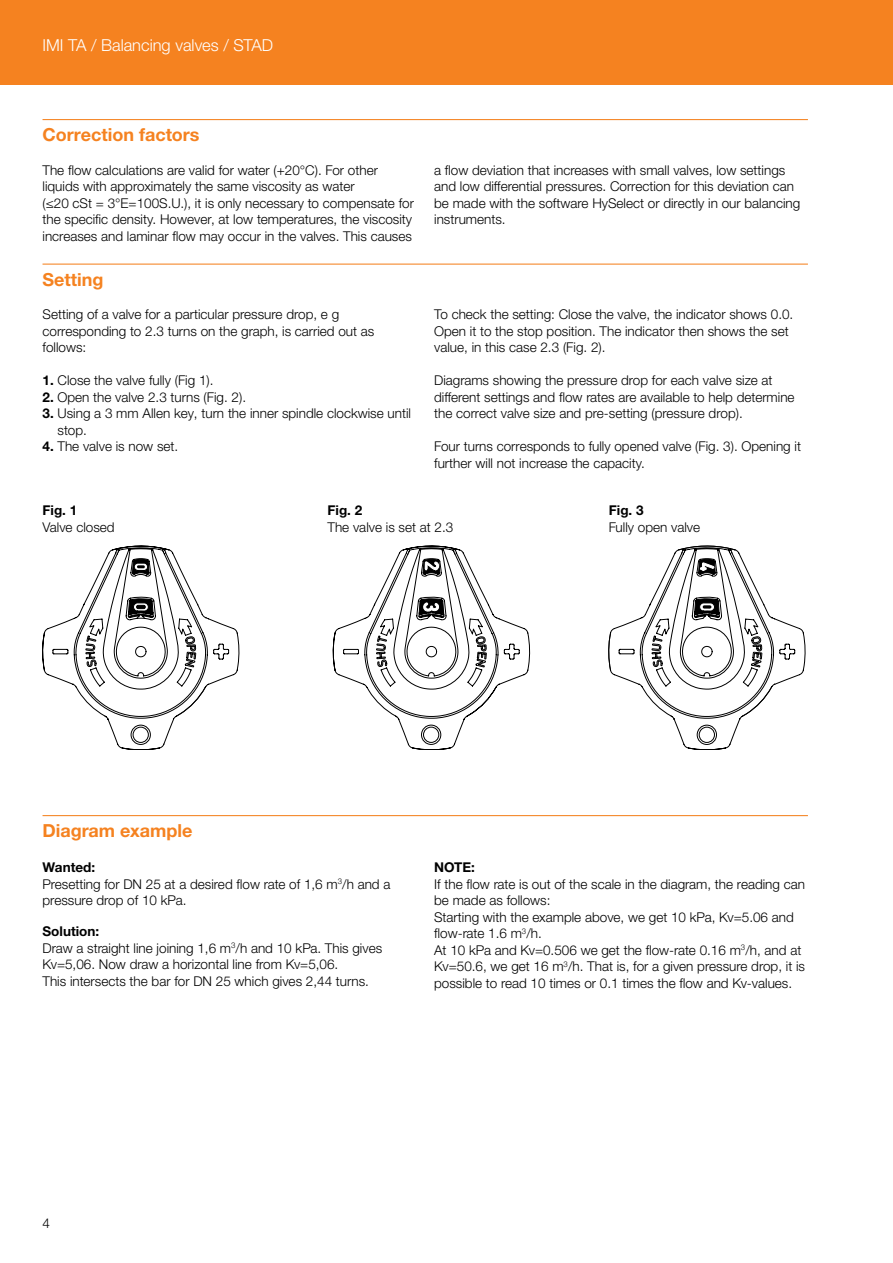
<style>
.page{position:relative;width:893px;height:1263px;background:#fff}
.page>*{position:absolute;margin:0;border:0;box-sizing:border-box;transform-origin:0 0}
.t1{font:700 18px "Helvetica Neue LTW1 G";color:#f58220}
.t2{font:300 16.5px "Helvetica Neue LTW1 G";color:#fff}
.t3{font:300 13.5px/16.5px "Helvetica Neue LTW1 G";color:#000}
.t4{font:700 13.5px "Helvetica Neue LTW1 G";color:#000}
.s1{font-weight:700}
</style>
<div class="page">
<div style="left:0;top:0;width:893px;height:85px;background:#f58220"></div>
<hr style="left:43px;top:119px;width:765px;height:1px;background:#f58220">
<hr style="left:43px;top:264px;width:765px;height:1px;background:#f58220">
<hr style="left:43px;top:815px;width:765px;height:1px;background:#f58220">
<svg style="left:43px;top:546px;width:196px;height:204px"></svg>
<svg style="left:333px;top:546px;width:86px;height:204px"></svg>
<svg style="left:419px;top:546px;width:386px;height:204px"></svg>
<svg style="left:608px;top:546px;width:167px;height:171px"></svg>
<svg style="left:421px;top:725px;width:20px;height:19px"></svg>
<div style="left:421px;top:725px;width:20px;height:19px;border:1px solid #000;border-radius:50%"></div>
<div style="left:423px;top:727px;width:16px;height:15px;background:#fff;border-radius:50%"></div>
<div style="left:423px;top:727px;width:16px;height:15px;border:1px solid #000;border-radius:50%"></div>
<svg style="left:697px;top:725px;width:19px;height:19px"></svg>
<div style="left:697px;top:725px;width:20px;height:19px;border:1px solid #000;border-radius:50%"></div>
<div style="left:699px;top:727px;width:15px;height:15px;background:#fff;border-radius:50%"></div>
<div style="left:699px;top:727px;width:15px;height:15px;border:1px solid #000;border-radius:50%"></div>
<svg style="left:131px;top:725px;width:19px;height:19px"></svg>
<div style="left:131px;top:725px;width:19px;height:19px;border:1px solid #000;border-radius:50%"></div>
<div style="left:133px;top:727px;width:15px;height:15px;background:#fff;border-radius:50%"></div>
<div style="left:133px;top:727px;width:15px;height:15px;border:1px solid #000;border-radius:50%"></div>
<p class="t2" style="left:43px;top:35px;width:232px">IMI TA / Balancing valves / STAD</p>
<h1 class="t1" style="left:43px;top:124px;width:159px">Correction factors</h1>
<p class="t3" style="left:43px;top:162px;width:373px">The flow calculations are valid for water (+20°C). For other liquids with approximately the same viscosity as water<br>(≤20 cSt = 3°E=100S.U.), it is only necessary to compensate for the specific density. However, at low temperatures, the viscosity increases and laminar flow may occur in the valves. This causes</p>
<p class="t3" style="left:434px;top:162px;width:368px">a flow deviation that increases with small valves, low settings and low differential pressures. Correction for this deviation can be made with the software HySelect or directly in our balancing instruments.</p>
<h1 class="t1" style="left:43px;top:268px;width:63px">Setting</h1>
<p class="t3" style="left:43px;top:306px;width:333px">Setting of a valve for a particular pressure drop, e g corresponding to 2.3 turns on the graph, is carried out as follows:</p>
<p class="t3" style="left:43px;top:372px;width:173px"><span class="s1">1.</span> Close the valve fully (Fig 1).</p>
<p class="t3" style="left:43px;top:389px;width:205px"><span class="s1">2.</span> Open the valve 2.3 turns (Fig. 2).</p>
<p class="t3" style="left:58px;top:405px;width:355px;text-indent:-15px"><span class="s1">3.</span> Using a 3 mm Allen key, turn the inner spindle clockwise until stop.</p>
<p class="t3" style="left:43px;top:438px;width:137px"><span class="s1">4.</span> The valve is now set.</p>
<p class="t3" style="left:434px;top:306px;width:361px">To check the setting: Close the valve, the indicator shows 0.0.<br>Open it to the stop position. The indicator then shows the set value, in this case 2.3 (Fig. 2).</p>
<p class="t3" style="left:434px;top:372px;width:362px">Diagrams showing the pressure drop for each valve size at different settings and flow rates are available to help determine the correct valve size and pre-setting (pressure drop).</p>
<p class="t3" style="left:434px;top:438px;width:368px">Four turns corresponds to fully opened valve (Fig. 3). Opening it further will not increase the capacity.</p>
<p class="t4" style="left:43px;top:502px;width:36px">Fig. 1</p>
<p class="t4" style="left:328px;top:502px;width:36px">Fig. 2</p>
<p class="t4" style="left:609px;top:502px;width:36px">Fig. 3</p>
<p class="t3" style="left:43px;top:518px;width:74px">Valve closed</p>
<p class="t3" style="left:328px;top:518px;width:127px">The valve is set at 2.3</p>
<p class="t3" style="left:609px;top:518px;width:93px">Fully open valve</p>
<h1 class="t1" style="left:43px;top:820px;width:151px">Diagram example</h1>
<p class="t3" style="left:43px;top:859px;width:349px"><span class="s1">Wanted:<br></span>Presetting for DN 25 at a desired flow rate of 1,6 m<sup>3</sup>/h and a pressure drop of 10 kPa.</p>
<p class="t3" style="left:43px;top:923px;width:341px"><span class="s1">Solution:<br></span>Draw a straight line joining 1,6 m<sup>3</sup>/h and 10 kPa. This gives Kv=5,06. Now draw a horizontal line from Kv=5,06.<br>This intersects the bar for DN 25 which gives 2,44 turns.</p>
<p class="t4" style="left:434px;top:859px;width:42px">NOTE:</p>
<p class="t3" style="left:434px;top:876px;width:372px">If the flow rate is out of the scale in the diagram, the reading can be made as follows:<br>Starting with the example above, we get 10 kPa, Kv=5.06 and flow-rate 1.6 m<sup>3</sup>/h.<br>At 10 kPa and Kv=0.506 we get the flow-rate 0.16 m<sup>3</sup>/h, and at Kv=50.6, we get 16 m<sup>3</sup>/h. That is, for a given pressure drop, it is possible to read 10 times or 0.1 times the flow and Kv-values.</p>
<p class="t3" style="left:43px;top:1215px;width:9px">4</p>
</div>
